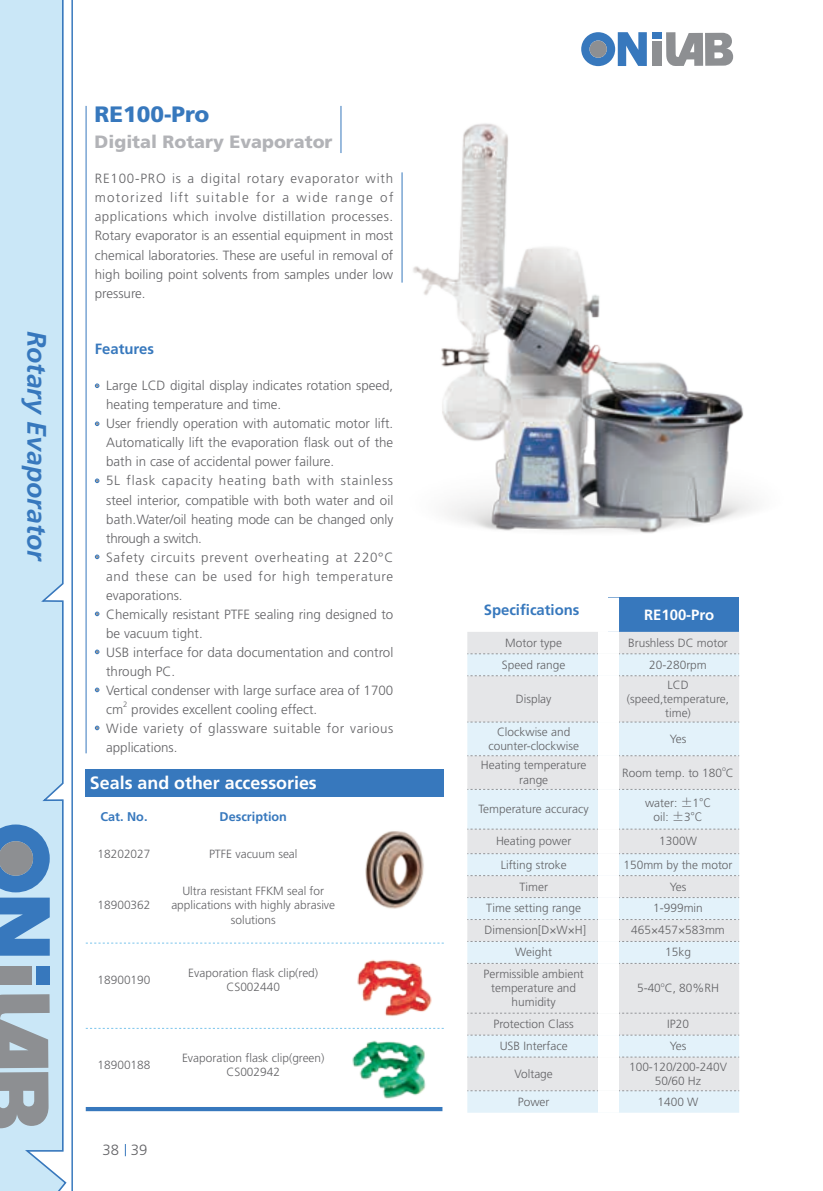
<style>
.page{position:relative;width:823px;height:1191px;background:#fff}
.page>*{position:absolute;margin:0;border:0;box-sizing:border-box;transform-origin:0 0}
.t1{font:italic 700 26.8px "Frutiger LT Std";color:#3778bd}
.t2{font:900 22.2px "Frutiger LT Std";color:#3778bd}
.t3{font:700 17.8px "Frutiger LT Std";color:#fff}
.t4{font:900 17.8px "Frutiger LT Std";color:#b2b3b7}
.t5{font:700 14.8px "Frutiger LT Std";color:#3778bd}
.t6{font:700 14.8px "Frutiger LT Std";color:#fff}
.t7{font:300 14.8px "Frutiger LT Std";color:#636366}
.t8{font:300 13.4px/19px "Frutiger LT Std";color:#636366}
.t9{font:700 12.6px "Frutiger LT Std";color:#3778bd}
.t10{font:300 11.8px/14.2px "Frutiger LT Std";color:#636366;text-align:center}
.t11{font:300 7.8px "Frutiger LT Std";color:#636366}
.t12{font:300 7px "Frutiger LT Std";color:#636366}
.s1{font-family:"Source Han Sans CN"}
</style>
<div class="page">
<hr style="left:71px;top:0;width:2px;height:1191px;background:#3778bd">
<svg style="left:125px;top:1144px;width:1px;height:12px"></svg>
<svg style="left:0;top:0;width:67px;height:1191px;background:#bbd7ea"></svg>
<img style="left:341px;top:32px;width:414px;height:501px">
<div style="left:608px;top:597px;width:130px;height:35px;background:#3778bd"></div>
<div style="left:467px;top:632px;width:271px;height:21px;background:#e5e6e8"></div>
<svg style="left:467px;top:654px;width:271px;height:458px;background:#e3eaef"></svg>
<svg style="left:467px;top:653px;width:130px;height:1px"></svg>
<svg style="left:619px;top:653px;width:119px;height:1px"></svg>
<svg style="left:467px;top:675px;width:130px;height:1px"></svg>
<svg style="left:618px;top:675px;width:120px;height:1px"></svg>
<svg style="left:467px;top:721px;width:130px;height:1px"></svg>
<svg style="left:618px;top:721px;width:120px;height:1px"></svg>
<svg style="left:467px;top:755px;width:130px;height:1px"></svg>
<svg style="left:618px;top:755px;width:120px;height:1px"></svg>
<svg style="left:529px;top:789px;width:68px;height:1px"></svg>
<svg style="left:618px;top:789px;width:120px;height:1px"></svg>
<svg style="left:529px;top:828px;width:68px;height:1px"></svg>
<svg style="left:618px;top:828px;width:120px;height:1px"></svg>
<svg style="left:529px;top:853px;width:68px;height:1px"></svg>
<svg style="left:618px;top:853px;width:120px;height:1px"></svg>
<svg style="left:529px;top:875px;width:68px;height:1px"></svg>
<svg style="left:618px;top:875px;width:120px;height:1px"></svg>
<svg style="left:529px;top:897px;width:68px;height:1px"></svg>
<svg style="left:618px;top:897px;width:120px;height:1px"></svg>
<svg style="left:529px;top:919px;width:68px;height:1px"></svg>
<svg style="left:618px;top:919px;width:120px;height:1px"></svg>
<svg style="left:529px;top:941px;width:68px;height:1px"></svg>
<svg style="left:618px;top:941px;width:120px;height:1px"></svg>
<svg style="left:471px;top:963px;width:126px;height:1px"></svg>
<svg style="left:618px;top:963px;width:120px;height:1px"></svg>
<svg style="left:471px;top:1012px;width:126px;height:1px"></svg>
<svg style="left:618px;top:1012px;width:120px;height:1px"></svg>
<svg style="left:471px;top:1034px;width:126px;height:1px"></svg>
<svg style="left:618px;top:1034px;width:120px;height:1px"></svg>
<svg style="left:471px;top:1056px;width:126px;height:1px"></svg>
<svg style="left:618px;top:1056px;width:120px;height:1px"></svg>
<svg style="left:467px;top:1090px;width:130px;height:1px"></svg>
<svg style="left:618px;top:1090px;width:120px;height:1px"></svg>
<div style="left:597px;top:597px;width:21px;height:35px;background:#fff"></div>
<div style="left:597px;top:632px;width:21px;height:22px;background:#fff"></div>
<div style="left:597px;top:654px;width:21px;height:22px;background:#fff"></div>
<div style="left:597px;top:676px;width:21px;height:46px;background:#fff"></div>
<div style="left:597px;top:722px;width:21px;height:33px;background:#fff"></div>
<div style="left:597px;top:755px;width:21px;height:34px;background:#fff"></div>
<div style="left:597px;top:789px;width:21px;height:40px;background:#fff"></div>
<div style="left:597px;top:829px;width:21px;height:24px;background:#fff"></div>
<div style="left:597px;top:853px;width:21px;height:22px;background:#fff"></div>
<div style="left:597px;top:875px;width:21px;height:22px;background:#fff"></div>
<div style="left:597px;top:897px;width:21px;height:22px;background:#fff"></div>
<div style="left:597px;top:919px;width:21px;height:22px;background:#fff"></div>
<div style="left:597px;top:941px;width:21px;height:22px;background:#fff"></div>
<div style="left:597px;top:963px;width:21px;height:50px;background:#fff"></div>
<div style="left:597px;top:1013px;width:21px;height:22px;background:#fff"></div>
<div style="left:597px;top:1035px;width:21px;height:22px;background:#fff"></div>
<div style="left:597px;top:1057px;width:21px;height:33px;background:#fff"></div>
<div style="left:597px;top:1090px;width:21px;height:22px;background:#fff"></div>
<hr style="left:340px;top:106px;width:1px;height:47px;background:#3778bd">
<svg style="left:95px;top:383px;width:4px;height:5px"></svg>
<svg style="left:95px;top:421px;width:4px;height:5px"></svg>
<svg style="left:95px;top:478px;width:4px;height:5px"></svg>
<svg style="left:95px;top:554px;width:4px;height:5px"></svg>
<svg style="left:95px;top:611px;width:4px;height:5px"></svg>
<svg style="left:95px;top:649px;width:4px;height:5px"></svg>
<svg style="left:95px;top:687px;width:4px;height:5px"></svg>
<svg style="left:95px;top:725px;width:4px;height:5px"></svg>
<hr style="left:86px;top:106px;width:1px;height:647px;background:#3778bd">
<hr style="left:401px;top:172px;width:1px;height:111px;background:#3778bd">
<div style="left:86px;top:769px;width:357px;height:28px;background:#3778bd"></div>
<svg style="left:86px;top:942px;width:206px;height:1px"></svg>
<svg style="left:86px;top:1028px;width:223px;height:1px"></svg>
<img style="left:309px;top:1027px;width:134px;height:85px">
<img style="left:342px;top:943px;width:129px;height:129px">
<img style="left:293px;top:776px;width:236px;height:167px">
<hr style="left:86px;top:1107px;width:356px;height:4px;background:#3778bd">
<h1 class="t1" style="left:53px;top:330px;width:233px;rotate:90deg">Rotary Evaporator</h1>
<h2 class="t2" style="left:95px;top:100px;width:116px">RE100-Pro</h2>
<h3 class="t4" style="left:95px;top:131px;width:239px">Digital Rotary Evaporator</h3>
<p class="t8" style="left:95px;top:169px;width:300px;text-align:justify">RE100-PRO is a digital rotary evaporator with motorized lift suitable for a wide range of applications which involve distillation processes.<br>Rotary evaporator is an essential equipment in most chemical laboratories. These are useful in removal of high boiling point solvents from samples under low pressure.</p>
<p class="t5" style="left:95px;top:340px;width:61px">Features</p>
<p class="t8" style="left:106px;top:376px;width:288px">Large LCD digital display indicates rotation speed, heating temperature and time.<br>User friendly operation with automatic motor lift.<br>Automatically lift the evaporation flask out of the bath in case of accidental power failure.<br>5L flask capacity heating bath with stainless steel interior, compatible with both water and oil bath.Water/oil heating mode can be changed only through a switch.<br>Safety circuits prevent overheating at 220°C and these can be used for high temperature evaporations.<br>Chemically resistant PTFE sealing ring designed to be vacuum tight.<br>USB interface for data documentation and control through PC.<br>Vertical condenser with large surface area of 1700 cm</p>
<p class="t11" style="left:123px;top:700px;width:6px">2</p>
<p class="t8" style="left:106px;top:699px;width:288px;text-indent:25px">provides excellent cooling effect.<br>Wide variety of glassware suitable for various applications.</p>
<h3 class="t3" style="left:90px;top:772px;width:228px">Seals and other accessories</h3>
<p class="t9" style="left:100px;top:809px;width:48px">Cat. No.</p>
<p class="t9" style="left:219px;top:809px;width:69px">Description</p>
<p class="t10" style="left:97px;top:847px;width:54px">18202027</p>
<p class="t10" style="left:209px;top:847px;width:90px">PTFE vacuum seal</p>
<p class="t10" style="left:97px;top:898px;width:54px">18900362</p>
<p class="t10" style="left:171px;top:884px;width:165px">Ultra resistant FFKM seal for applications with highly abrasive solutions</p>
<p class="t10" style="left:97px;top:973px;width:54px">18900190</p>
<p class="t10" style="left:188px;top:966px;width:131px">Evaporation flask clip(red)<br>CS002440</p>
<p class="t10" style="left:97px;top:1058px;width:54px">18900188</p>
<p class="t10" style="left:182px;top:1051px;width:144px">Evaporation flask clip(green)<br>CS002942</p>
<p class="t7" style="left:103px;top:1141px;width:46px">38 39</p>
<p class="t5" style="left:483px;top:601px;width:97px">Specifications</p>
<p class="t6" style="left:643px;top:606px;width:71px">RE100-Pro</p>
<p class="t10" style="left:505px;top:636px;width:58px">Motor type</p>
<p class="t10" style="left:627px;top:636px;width:101px">Brushless DC motor</p>
<p class="t10" style="left:501px;top:657px;width:65px">Speed range</p>
<p class="t10" style="left:649px;top:657px;width:59px">20-280rpm</p>
<p class="t10" style="left:515px;top:692px;width:37px">Display</p>
<p class="t10" style="left:626px;top:677px;width:104px">LCD (speed,temperature, time)</p>
<p class="t10" style="left:488px;top:724px;width:92px">Clockwise and counter-clockwise</p>
<p class="t10" style="left:669px;top:732px;width:18px">Yes</p>
<p class="t10" style="left:480px;top:758px;width:107px">Heating temperature range</p>
<p class="t10" style="left:622px;top:765px;width:113px">Room temp. to 180 C</p>
<p class="t12" style="left:721px;top:764px;width:5px">o</p>
<p class="t10" style="left:478px;top:802px;width:111px">Temperature accuracy</p>
<p class="t10" style="left:644px;top:795px;width:67px">water: <span class="s1">±</span>1<span class="s1">℃ </span>oil: <span class="s1">±</span>3<span class="s1">℃</span></p>
<p class="t10" style="left:495px;top:834px;width:77px">Heating power</p>
<p class="t10" style="left:658px;top:834px;width:39px">1300W</p>
<p class="t10" style="left:500px;top:857px;width:67px">Lifting stroke</p>
<p class="t10" style="left:623px;top:857px;width:110px">150mm by the motor</p>
<p class="t10" style="left:519px;top:879px;width:30px">Timer</p>
<p class="t10" style="left:669px;top:879px;width:18px">Yes</p>
<p class="t10" style="left:486px;top:901px;width:96px">Time setting range</p>
<p class="t10" style="left:653px;top:901px;width:51px">1-999min</p>
<p class="t10" style="left:484px;top:923px;width:103px">Dimension[D×W×H]</p>
<p class="t10" style="left:631px;top:923px;width:95px">465×457×583mm</p>
<p class="t10" style="left:515px;top:945px;width:38px">Weight</p>
<p class="t10" style="left:664px;top:945px;width:27px">15kg</p>
<p class="t10" style="left:483px;top:967px;width:102px">Permissible ambient temperature and humidity</p>
<p class="t12" style="left:660px;top:980px;width:5px">o</p>
<p class="t10" style="left:636px;top:981px;width:83px">5-40 C, 80%RH</p>
<p class="t10" style="left:493px;top:1017px;width:82px">Protection Class</p>
<p class="t10" style="left:666px;top:1017px;width:23px">IP20</p>
<p class="t10" style="left:499px;top:1039px;width:69px">USB Interface</p>
<p class="t10" style="left:669px;top:1039px;width:18px">Yes</p>
<p class="t10" style="left:514px;top:1066px;width:40px">Voltage</p>
<p class="t10" style="left:628px;top:1059px;width:99px">100-120/200-240V<br>50/60 Hz</p>
<p class="t10" style="left:517px;top:1094px;width:33px">Power</p>
<p class="t10" style="left:657px;top:1094px;width:42px">1400 W</p>
</div>
